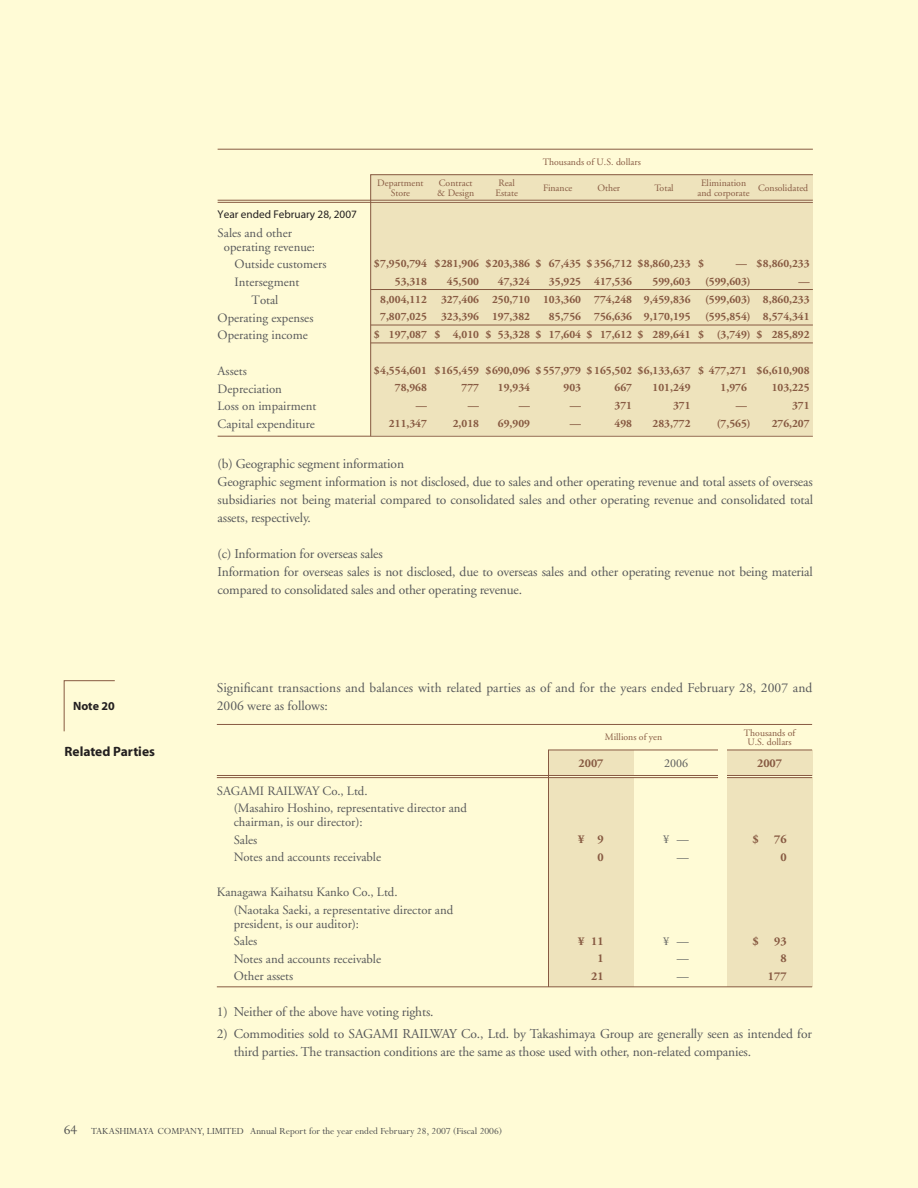
<style>
.page{position:relative;width:918px;height:1188px;background:#fffbd6}
.page>*{position:absolute;margin:0;border:0;box-sizing:border-box;transform-origin:0 0}
.t1{font:13.5px/18px "Adobe Garamond";letter-spacing:-.01em;color:#57585a}
.t2{font:700 13.5px "Myriad";color:#231f20}
.t3{font:12.75px/17.7px "Adobe Garamond";color:#57585a}
.t4{font:700 12px/17.4px "Adobe Garamond";color:#875a42;text-align:right}
.t5{font:12px/17.4px "Adobe Garamond";color:#57585a;text-align:right}
.t6{font:700 12px "Myriad";color:#231f20}
.t7{font:700 11.25px/17.7px "Adobe Garamond";color:#875a42;text-align:right}
.t8{font:11.25px "Myriad";color:#231f20}
.t9{font:10.5px "Perpetua";color:#4b4c4d}
.t10{font:9.75px/9.8px "Adobe Garamond";color:#875a42;text-align:center}
.s1{font-size:15px}
</style>
<div class="page">
<hr style="left:218px;top:149px;width:595px;height:1px;background:#875a42">
<div style="left:370px;top:174px;width:443px;height:262px;background:#eee3bc"></div>
<hr style="left:218px;top:200px;width:595px;height:1px;background:#875a42">
<hr style="left:218px;top:202px;width:595px;height:1px;background:#875a42">
<hr style="left:218px;top:436px;width:595px;height:1px;background:#875a42">
<svg style="left:63px;top:680px;width:52px;height:52px"></svg>
<hr style="left:217px;top:724px;width:595px;height:1px;background:#875a42">
<svg style="left:548px;top:749px;width:265px;height:239px"></svg>
<hr style="left:217px;top:775px;width:595px;height:1px;background:#875a42">
<hr style="left:217px;top:777px;width:595px;height:1px;background:#875a42">
<hr style="left:217px;top:986px;width:595px;height:1px;background:#875a42">
<div style="left:719px;top:737px;width:8px;height:128px;background:#fffbd6"></div>
<p class="t10" style="left:543px;top:157px;width:100px">Thousands of U.S. dollars</p>
<p class="t8" style="left:218px;top:209px;width:141px">Year ended February 28, 2007</p>
<p class="t3" style="left:224px;top:227px;width:93px;line-height:13.5px;text-indent:-6px">Sales and other operating revenue:</p>
<p class="t3" style="left:218px;top:256px;width:110px">O utside customers<br>Intersegment<br>T</p>
<p class="t3" style="left:218px;top:291px;width:97px;text-align:center">otal<br>Operating expenses<br>Operating income</p>
<p class="t3" style="left:218px;top:362px;width:100px">Assets<br>Depreciation<br>Loss on impairment<br>Capital expenditure</p>
<p class="t10" style="left:377px;top:178px;width:48px">Department<br>Store</p>
<p class="t10" style="left:437px;top:178px;width:38px;text-align:left">Contract &amp; Design</p>
<p class="t10" style="left:654px;top:183px;width:21px">Total</p>
<p class="t10" style="left:698px;top:178px;width:54px">Elimination and corporate</p>
<p class="t10" style="left:758px;top:183px;width:52px">Consolidated</p>
<p class="t10" style="left:495px;top:178px;width:24px">Real<br>Estate</p>
<p class="t10" style="left:543px;top:183px;width:31px">Finance</p>
<p class="t10" style="left:597px;top:183px;width:24px">Other</p>
<p class="t7" style="left:374px;top:255px;width:55px">$ 7,950,794<br>53,318<br>8,004,112<br>7,807,025 $ 197,087</p>
<p class="t7" style="left:374px;top:361px;width:55px">$ 4,554,601<br>78,968<br>—<br>211,347</p>
<p class="t7" style="left:434px;top:255px;width:46px">$ 281,906<br>45,500<br>327,406<br>323,396 $ 4,010</p>
<p class="t7" style="left:434px;top:361px;width:46px">$ 165,459<br>777<br>—<br>2,018</p>
<p class="t7" style="left:485px;top:255px;width:46px">$ 203,386<br>47,324<br>250,710<br>197,382 $ 53,328</p>
<p class="t7" style="left:485px;top:361px;width:46px">$ 690,096<br>19,934 —<br>69,909</p>
<p class="t7" style="left:535px;top:255px;width:47px">$ 67,435<br>35,925<br>103,360<br>85,756<br>$ 17,604</p>
<p class="t7" style="left:535px;top:361px;width:47px">$ 557,979<br>903<br>—<br>—</p>
<p class="t7" style="left:586px;top:255px;width:47px">$ 356,712<br>417,536<br>774,248<br>756,636 $ 17,612</p>
<p class="t7" style="left:615px;top:361px;width:19px;text-align:justify;text-indent:-28px">$ 165,502<br>667<br>371<br>498</p>
<p class="t7" style="left:637px;top:255px;width:55px">$ 8,860,233<br>599,603<br>9,459,836<br>9,170,195 $ 289,641</p>
<p class="t7" style="left:637px;top:361px;width:55px">$ 6,133,637<br>101,249<br>371<br>283,772</p>
<p class="t7" style="left:698px;top:255px;width:7px">$</p>
<p class="t7" style="left:736px;top:255px;width:13px">—</p>
<p class="t7" style="left:705px;top:273px;width:47px">(599,603)</p>
<p class="t7" style="left:705px;top:290px;width:47px">(599,603)</p>
<p class="t7" style="left:705px;top:308px;width:47px">(595,854)</p>
<p class="t7" style="left:698px;top:326px;width:54px">$ (3,749)</p>
<p class="t7" style="left:698px;top:361px;width:50px">$ 477,271</p>
<p class="t7" style="left:721px;top:379px;width:28px">1,976</p>
<p class="t7" style="left:736px;top:397px;width:13px">—</p>
<p class="t7" style="left:717px;top:415px;width:35px">(7,565)</p>
<p class="t7" style="left:757px;top:255px;width:55px">$ 8,860,233 —<br>8,860,233<br>8,574,341 $ 285,892</p>
<p class="t7" style="left:757px;top:361px;width:55px">$ 6,610,908<br>103,225<br>371<br>276,207</p>
<p class="t6" style="left:73px;top:700px;width:43px">Note 20</p>
<p class="t2" style="left:65px;top:744px;width:92px">Related Parties</p>
<p class="t1" style="left:218px;top:455px;width:597px">(b) Geographic segment information<br>Geographic segment information is not disclosed, due to sales and other operating revenue and total assets of overseas subsidiaries not being material compared to consolidated sales and other operating revenue and consolidated total assets, respectively.</p>
<p class="t1" style="left:218px;top:545px;width:597px">(c) Information for overseas sales<br>Information for overseas sales is not disclosed, due to overseas sales and other operating revenue not being material compared to consolidated sales and other operating revenue.</p>
<p class="t1" style="left:217px;top:679px;width:597px">Significant transactions and balances with related parties as of and for the years ended February 28, 2007 and<br>2006 were as follows:</p>
<p class="t10" style="left:605px;top:733px;width:59px">Millions of yen</p>
<p class="t10" style="left:744px;top:728px;width:53px">Thousands of<br>U.S. dollars</p>
<p class="t4" style="left:579px;top:754px;width:26px">2007</p>
<p class="t5" style="left:664px;top:755px;width:25px">2006</p>
<p class="t4" style="left:757px;top:754px;width:26px">2007</p>
<p class="t3" style="left:234px;top:782px;width:235px;text-indent:78px">Y Co., Ltd.<br>(Masahiro Hoshino, representative director and</p>
<p class="t3" style="left:217px;top:814px;width:166px;text-indent:17px">chairman, is our director):<br>Sales<br>Notes and accounts receivable</p>
<p class="t3" style="left:234px;top:884px;width:221px;text-indent:-17px">Kanagawa Kaihatsu Kanko Co., Ltd.<br>(Naotaka Saeki, a representative director and</p>
<p class="t3" style="left:217px;top:915px;width:166px;text-indent:17px">president, is our auditor):<br>Sales<br>Notes and accounts receivable<br>Other assets</p>
<p class="t1" style="left:217px;top:1003px;width:218px">1) Neither of the above have voting rights.</p>
<p class="t1" style="left:217px;top:1025px;width:141px">2) Commodities sold to SAGAMI</p>
<p class="t1" style="left:403px;top:1025px;width:9px">RAILWA</p>
<p class="t3" style="left:217px;top:782px;width:9px">SAGAMI</p>
<p class="t3" style="left:267px;top:782px;width:9px">RAILWA</p>
<p class="t4" style="left:753px;top:831px;width:8px">$</p>
<p class="t4" style="left:774px;top:831px;width:14px;text-align:center">76<br>0</p>
<p class="t4" style="left:578px;top:831px;width:27px">¥ 9<br>0</p>
<p class="t5" style="left:663px;top:831px;width:27px">¥ — —</p>
<p class="t4" style="left:753px;top:932px;width:8px">$</p>
<p class="t4" style="left:768px;top:932px;width:20px">93<br>8<br>177</p>
<p class="t4" style="left:578px;top:932px;width:27px">¥ 11<br>1<br>21</p>
<p class="t5" style="left:677px;top:932px;width:13px;text-align:justify;text-indent:-14px">¥ — — —</p>
<p class="t1" style="left:234px;top:1025px;width:580px;text-indent:215px">Y Co., Ltd. by Takashimaya Group are generally seen as intended for third parties. The transaction conditions are the same as those used with other, non-related companies.</p>
<p class="t9" style="left:64px;top:1125px;width:440px"><span class="s1">64</span> Takashimaya Company, Limited Annual Report for the year ended February 28, 2007 (Fiscal 2006)</p>
</div>
